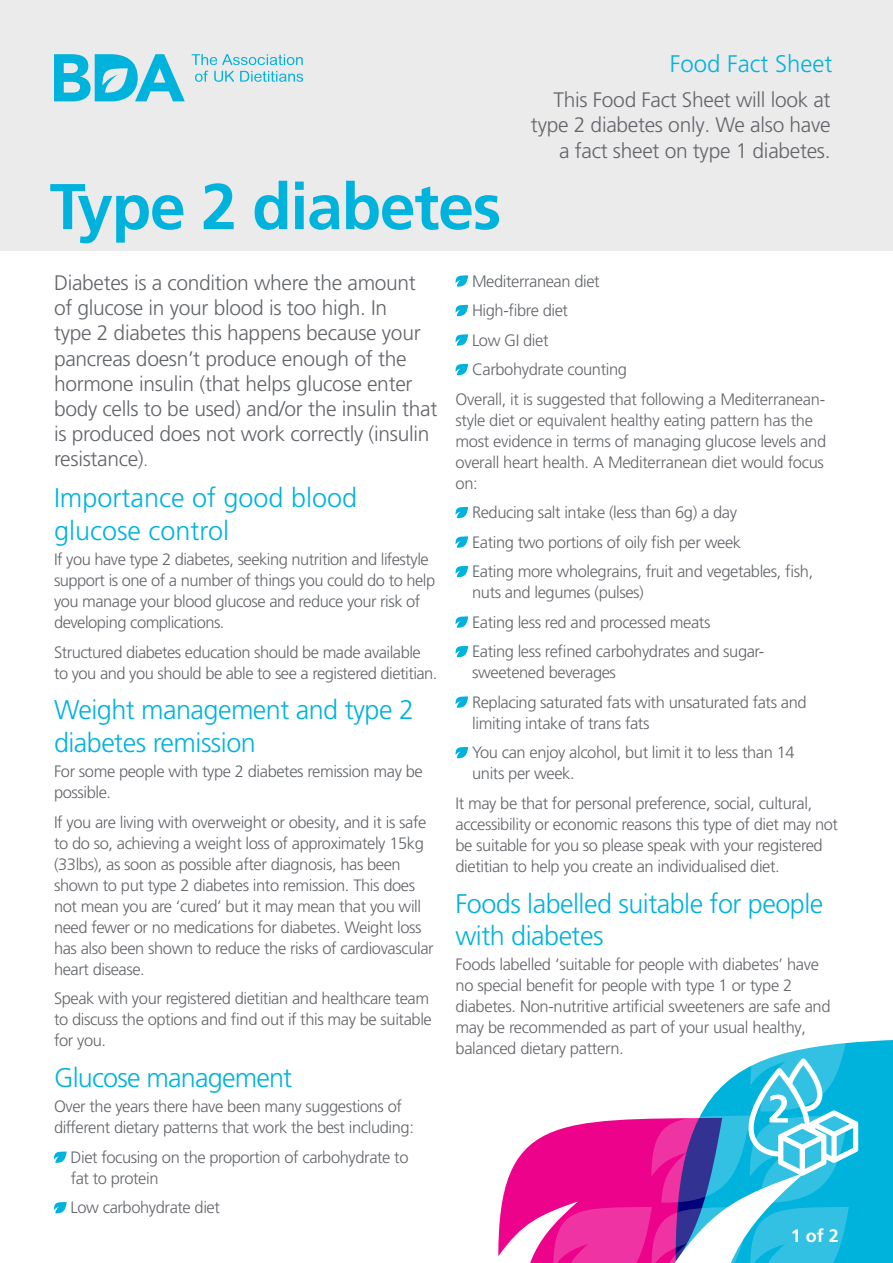
<style>
.page{position:relative;width:893px;height:1263px;background:#fff}
.page>*{position:absolute;margin:0;border:0;box-sizing:border-box;transform-origin:0 0}
.NFS_Heading{font:700 64.5px "Frutiger LT Pro";letter-spacing:-.02em;color:#00b3dc}
.t1{font:300 27px/32.4px "Frutiger LT Pro";letter-spacing:-.02em;color:#00b3dc}
.t2{font:300 27px/32.4px "Frutiger LT Pro";color:#00b3dc}
.A5_Leaflet_Type_Header{font:300 24px "Frutiger LT Pro";color:#00b3dc}
.t3{font:300 21px/25.2px "Frutiger LT Pro";letter-spacing:-.015em;color:#62656a}
.t4{font:700 18px "Frutiger LT Pro";color:#fff}
.t5{font:300 16.5px/21px "Frutiger LT Pro";letter-spacing:-.025em;color:#62656a}
.s1{font-size:16.5px}
</style>
<div class="page">
<div style="left:0;top:0;width:893px;height:251px;background:#ecebec"></div>
<div style="left:859px;top:1040px;width:34px;height:223px;background:#00b3dc"></div>
<svg style="left:54px;top:1151px;width:13px;height:12px"></svg>
<svg style="left:54px;top:1202px;width:13px;height:12px"></svg>
<svg style="left:54px;top:54px;width:131px;height:47px"></svg>
<svg style="left:192px;top:54px;width:111px;height:11px"></svg>
<svg style="left:195px;top:71px;width:13px;height:11px"></svg>
<svg style="left:214px;top:71px;width:20px;height:11px"></svg>
<svg style="left:240px;top:71px;width:63px;height:11px"></svg>
<svg style="left:455px;top:275px;width:13px;height:12px"></svg>
<svg style="left:455px;top:305px;width:13px;height:11px"></svg>
<svg style="left:455px;top:334px;width:13px;height:12px"></svg>
<svg style="left:455px;top:364px;width:13px;height:12px"></svg>
<svg style="left:455px;top:507px;width:13px;height:12px"></svg>
<svg style="left:455px;top:536px;width:13px;height:12px"></svg>
<svg style="left:455px;top:566px;width:13px;height:12px"></svg>
<svg style="left:455px;top:616px;width:13px;height:12px"></svg>
<svg style="left:455px;top:646px;width:13px;height:12px"></svg>
<svg style="left:455px;top:696px;width:13px;height:12px"></svg>
<svg style="left:455px;top:747px;width:13px;height:12px"></svg>
<svg style="left:498px;top:1042px;width:361px;height:221px"></svg>
<p class="A5_Leaflet_Type_Header" style="left:670px;top:50px;width:164px">Food Fact Sheet</p>
<p class="NFS_Heading" style="left:50px;top:169px;width:453px">Type 2 diabetes</p>
<p class="t3" style="left:531px;top:87px;width:301px;text-align:right">This Food Fact Sheet will look at type 2 diabetes only. We also have a fact sheet on type 1 diabetes.</p>
<p class="t3" style="left:54px;top:270px;width:385px">Diabetes is a condition where the amount of glucose in your blood is too high. In<br>type 2 diabetes this happens because your pancreas doesn’t produce enough of the hormone insulin (that helps glucose enter body cells to be used) and/or the insulin that is produced does not work correctly (insulin resistance)<span class="s1">.</span></p>
<p class="t2" style="left:54px;top:482px;width:305px">Importance of good blood glucose control</p>
<p class="t5" style="left:54px;top:549px;width:383px">If you have type 2 diabetes, seeking nutrition and lifestyle support is one of a number of things you could do to help you manage your blood glucose and reduce your risk of developing complications.</p>
<p class="t5" style="left:54px;top:641px;width:385px">Structured diabetes education should be made available to you and you should be able to see a registered dietitian.</p>
<p class="t1" style="left:54px;top:694px;width:361px">Weight management and type 2 diabetes remission</p>
<p class="t5" style="left:54px;top:761px;width:370px">For some people with type 2 diabetes remission may be possible.</p>
<p class="t5" style="left:54px;top:811px;width:381px">If you are living with overweight or obesity, and it is safe to do so, achieving a weight loss of approximately 15kg (33lbs), as soon as possible after diagnosis, has been shown to put type 2 diabetes into remission. This does not mean you are ‘cured’ but it may mean that you will need fewer or no medications for diabetes. Weight loss has also been shown to reduce the risks of cardiovascular heart disease.</p>
<p class="t5" style="left:54px;top:988px;width:379px">Speak with your registered dietitian and healthcare team to discuss the options and find out if this may be suitable for you.</p>
<p class="t1" style="left:54px;top:1062px;width:240px">Glucose management</p>
<p class="t5" style="left:54px;top:1096px;width:361px">Over the years there have been many suggestions of different dietary patterns that work the best including:</p>
<p class="t5" style="left:71px;top:1147px;width:339px">Diet focusing on the proportion of carbohydrate to fat to protein</p>
<p class="t5" style="left:71px;top:1197px;width:151px">Low carbohydrate diet</p>
<p class="t5" style="left:472px;top:271px;width:129px">Mediterranean diet</p>
<p class="t5" style="left:472px;top:300px;width:98px">High-fibre diet</p>
<p class="t5" style="left:472px;top:330px;width:78px">Low GI diet</p>
<p class="t5" style="left:472px;top:359px;width:156px">Carbohydrate counting</p>
<p class="t5" style="left:455px;top:389px;width:372px">Overall, it is suggested that following a Mediterranean&shy;style diet or equivalent healthy eating pattern has the most evidence in terms of managing glucose levels and overall heart health. A Mediterranean diet would focus on:</p>
<p class="t5" style="left:472px;top:502px;width:266px">Reducing salt intake (less than 6g) a day</p>
<p class="t5" style="left:472px;top:532px;width:271px">Eating two portions of oily fish per week</p>
<p class="t5" style="left:472px;top:561px;width:343px">Eating more wholegrains, fruit and vegetables, fish, nuts and legumes (pulses)</p>
<p class="t5" style="left:472px;top:612px;width:240px">Eating less red and processed meats</p>
<p class="t5" style="left:472px;top:641px;width:294px">Eating less refined carbohydrates and sugar&shy;sweetened beverages</p>
<p class="t5" style="left:472px;top:692px;width:336px">Replacing saturated fats with unsaturated fats and limiting intake of trans fats</p>
<p class="t5" style="left:472px;top:742px;width:324px">You can enjoy alcohol, but limit it to less than 14 units per week.</p>
<p class="t5" style="left:455px;top:793px;width:384px">It may be that for personal preference, social, cultural, accessibility or economic reasons this type of diet may not be suitable for you so please speak with your registered dietitian to help you create an individualised diet.</p>
<p class="t1" style="left:455px;top:887px;width:369px">Foods labelled suitable for people with diabetes</p>
<p class="t5" style="left:455px;top:954px;width:377px">Foods labelled ‘suitable for people with diabetes’ have no special benefit for people with type 1 or type 2 diabetes. Non-nutritive artificial sweeteners are safe and may be recommended as part of your usual healthy, balanced dietary pattern.</p>
<p class="t4" style="left:791px;top:1225px;width:50px">1 of 2</p>
</div>
